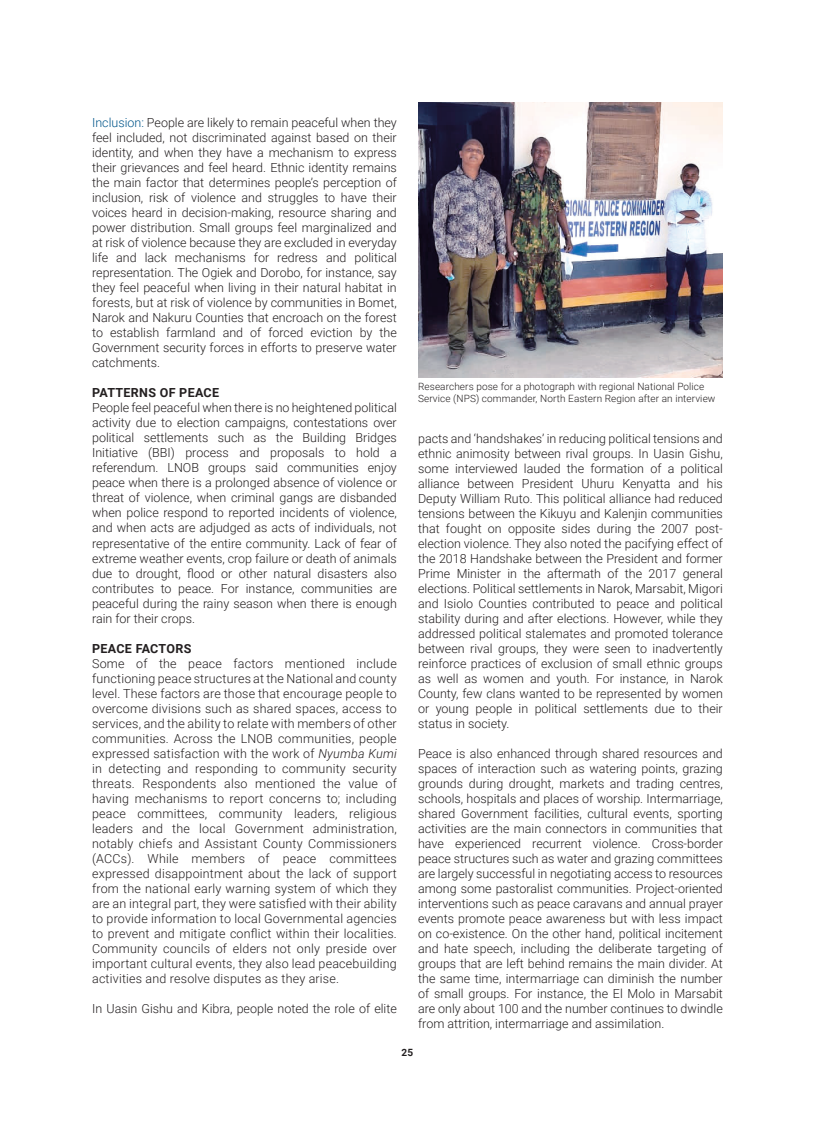
<style>
.page{position:relative;width:815px;height:1124px;background:#fff}
.page>*{position:absolute;margin:0;border:0;box-sizing:border-box;transform-origin:0 0}
.t1{font:300 12.5px/15px "Roboto";color:#231f20;text-align:justify}
.t2{font:700 12.5px "Roboto";letter-spacing:.025em;color:#231f20}
.t3{font:300 10px/12px "Roboto";letter-spacing:.01em;color:#231f20}
.t4{font:700 10px "Roboto";color:#231f20}
.s1{color:#01558a}
.s2{font-style:italic}
</style>
<div class="page">
<img style="left:418px;top:103px;width:305px;height:274px">
<p class="t1" style="left:92px;top:115px;width:306px"><span class="s1">Inclusion:</span> People are likely to remain peaceful when they feel included, not discriminated against based on their identity, and when they have a mechanism to express their grievances and feel heard. Ethnic identity remains the main factor that determines people’s perception of inclusion, risk of violence and struggles to have their voices heard in decision-making, resource sharing and power distribution. Small groups feel marginalized and at risk of violence because they are excluded in everyday life and lack mechanisms for redress and political representation. The Ogiek and Dorobo, for instance, say they feel peaceful when living in their natural habitat in forests, but at risk of violence by communities in Bomet, Narok and Nakuru Counties that encroach on the forest to establish farmland and of forced eviction by the Government security forces in efforts to preserve water catchments.</p>
<p class="t2" style="left:92px;top:384px;width:129px">PATTERNS OF PEACE</p>
<p class="t1" style="left:92px;top:400px;width:306px">People feel peaceful when there is no heightened political activity due to election campaigns, contestations over political settlements such as the Building Bridges Initiative (BBI) process and proposals to hold a referendum. LNOB groups said communities enjoy peace when there is a prolonged absence of violence or threat of violence, when criminal gangs are disbanded when police respond to reported incidents of violence, and when acts are adjudged as acts of individuals, not representative of the entire community. Lack of fear of extreme weather events, crop failure or death of animals due to drought, flood or other natural disasters also contributes to peace. For instance, communities are peaceful during the rainy season when there is enough rain for their crops.</p>
<p class="t2" style="left:92px;top:639px;width:101px">PEACE FACTORS</p>
<p class="t1" style="left:92px;top:655px;width:306px">Some of the peace factors mentioned include functioning peace structures at the National and county level. These factors are those that encourage people to overcome divisions such as shared spaces, access to services, and the ability to relate with members of other communities. Across the LNOB communities, people expressed satisfaction with the work of <span class="s2">Nyumba Kumi </span>in detecting and responding to community security threats. Respondents also mentioned the value of having mechanisms to report concerns to; including peace committees, community leaders, religious leaders and the local Government administration, notably chiefs and Assistant County Commissioners (ACCs). While members of peace committees expressed disappointment about the lack of support from the national early warning system of which they are an integral part, they were satisfied with their ability to provide information to local Governmental agencies to prevent and mitigate conflict within their localities.<br>Community councils of elders not only preside over important cultural events, they also lead peacebuilding activities and resolve disputes as they arise.</p>
<p class="t1" style="left:92px;top:1000px;width:306px">In Uasin Gishu and Kibra, people noted the role of elite</p>
<p class="t3" style="left:418px;top:379px;width:299px">Researchers pose for a photograph with regional National Police<br>Service (NPS) commander, North Eastern Region after an interview</p>
<p class="t1" style="left:418px;top:430px;width:306px">pacts and ‘handshakes’ in reducing political tensions and ethnic animosity between rival groups. In Uasin Gishu, some interviewed lauded the formation of a political alliance between President Uhuru Kenyatta and his Deputy William Ruto. This political alliance had reduced tensions between the Kikuyu and Kalenjin communities that fought on opposite sides during the 2007 post&shy;election violence. They also noted the pacifying effect of the 2018 Handshake between the President and former Prime Minister in the aftermath of the 2017 general elections. Political settlements in Narok, Marsabit, Migori and Isiolo Counties contributed to peace and political stability during and after elections. However, while they addressed political stalemates and promoted tolerance between rival groups, they were seen to inadvertently reinforce practices of exclusion of small ethnic groups as well as women and youth. For instance, in Narok County, few clans wanted to be represented by women or young people in political settlements due to their status in society.</p>
<p class="t1" style="left:418px;top:745px;width:306px">Peace is also enhanced through shared resources and spaces of interaction such as watering points, grazing grounds during drought, markets and trading centres, schools, hospitals and places of worship. Intermarriage, shared Government facilities, cultural events, sporting activities are the main connectors in communities that have experienced recurrent violence. Cross-border peace structures such as water and grazing committees are largely successful in negotiating access to resources among some pastoralist communities. Project-oriented interventions such as peace caravans and annual prayer events promote peace awareness but with less impact on co-existence. On the other hand, political incitement and hate speech, including the deliberate targeting of groups that are left behind remains the main divider. At the same time, intermarriage can diminish the number of small groups. For instance, the El Molo in Marsabit are only about 100 and the number continues to dwindle from attrition, intermarriage and assimilation.</p>
<p class="t4" style="left:402px;top:1045px;width:13px">25</p>
</div>
